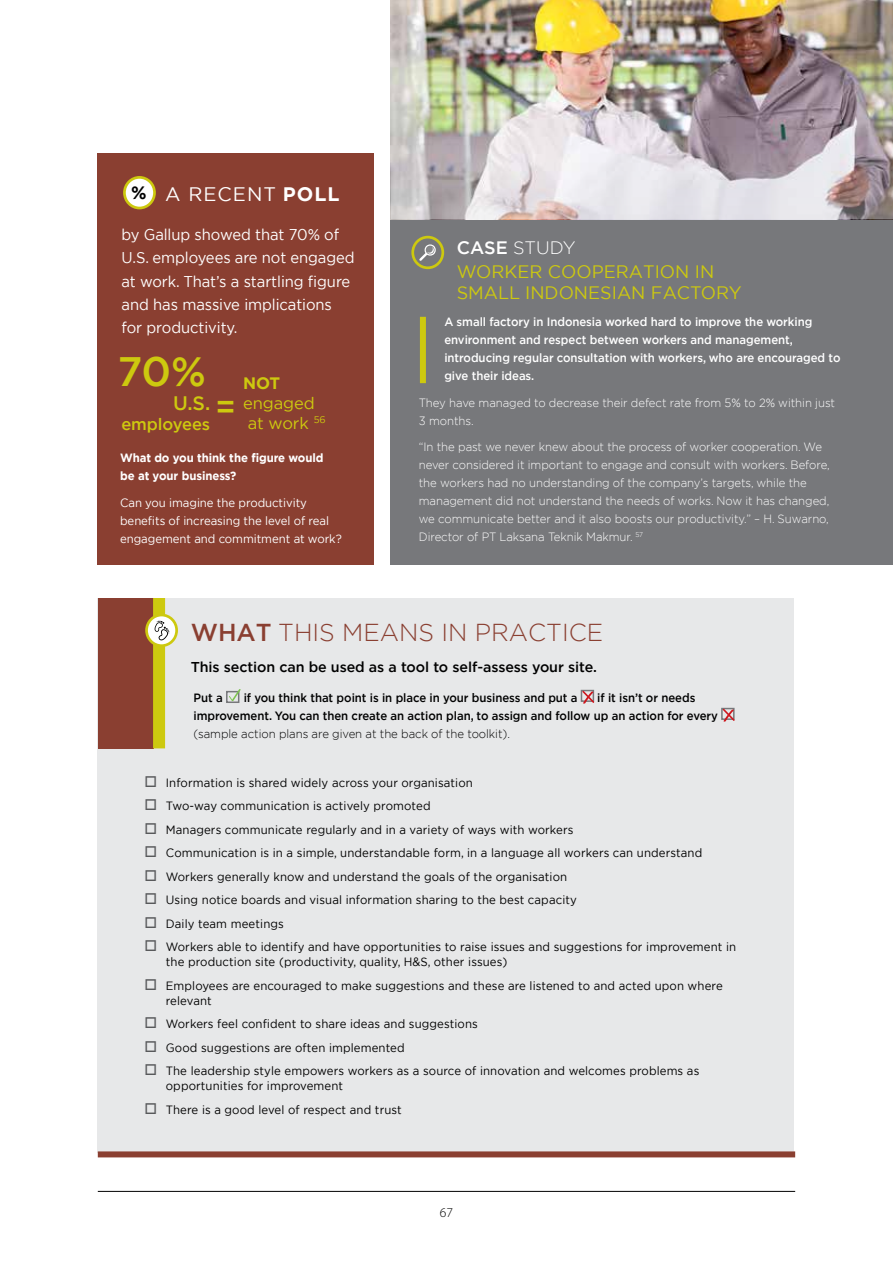
<style>
.page{position:relative;width:893px;height:1263px;background:#fff}
.page>*{position:absolute;margin:0;border:0;box-sizing:border-box;transform-origin:0 0}
.t1{font:500 41.1px "Gotham";color:#cdc90f}
.t2{font:500 32.25px "Gotham";color:#cdc90f}
.t3{font:300 24.45px "Gotham";color:#8a3f31}
.t4{font:19.5px "Gotham";letter-spacing:.05em;color:#fff}
.t5{font:500 19.5px "Gotham";color:#cdc90f}
.t6{font:18px/24.5px "Gotham";color:#cdc90f}
.t7{font:16.5px/19.8px "Gotham";letter-spacing:-.01em;color:#cdc90f}
.t8{font:500 16.5px "Gotham";color:#cdc90f}
.t9{font:700 16.5px "Gotham";color:#cdc90f}
.t10{font:15.6px/23.4px "Gotham";letter-spacing:-.005em;color:#fff;scale:.95 1}
.t11{font:500 14.25px "Gotham";letter-spacing:-.005em;color:#000}
.t12{font:300 13.5px "Myriad Pro";color:#000}
.t13{font:12px/15px "Gotham";letter-spacing:.01em;color:#000;scale:.95 1}
.t14{font:300 12px/18px "Gotham";letter-spacing:-.005em;color:#fff;scale:.95 1}
.t15{font:500 12px/18px "Gotham";letter-spacing:-.005em;color:#fff;scale:.95 1}
.t16{font:500 12px/18px "Gotham";letter-spacing:-.005em;color:#000;scale:.95 1}
.t17{font:12px/18px "Gotham";letter-spacing:-.005em;color:#fff;scale:.95 1}
.t18{font:300 12px "Gotham";color:#000;scale:.95 1}
.t19{font:700 12px/18px "Gotham";letter-spacing:-.005em;color:#fff;scale:.95 1}
.s1{font-weight:700;font-size:18px;color:#000}
.s2{font-weight:700}
.s3{font-weight:500;color:#fff}
.s4{font-weight:300;color:#fff}
.s5{font-weight:500}
.s6{color:#58595b}
</style>
<div class="page">
<hr style="left:98px;top:1191px;width:697px;height:1px;background:#000">
<div style="left:98px;top:598px;width:696px;height:555px;background:#e6e7e8"></div>
<div style="left:98px;top:1151px;width:697px;height:6px;background:#8a3f31"></div>
<div style="left:226px;top:691px;width:13px;height:12px;border:2px solid #77787b"></div>
<svg style="left:229px;top:689px;width:12px;height:12px"></svg>
<div style="left:581px;top:690px;width:13px;height:12px;border:2px solid #77787b"></div>
<svg style="left:582px;top:690px;width:13px;height:14px"></svg>
<div style="left:721px;top:708px;width:14px;height:12px;border:2px solid #77787b"></div>
<svg style="left:722px;top:708px;width:13px;height:14px"></svg>
<div style="left:98px;top:153px;width:276px;height:411px;background:#8a3f31"></div>
<div style="left:124px;top:177px;width:30px;height:31px;background:#fff;border-radius:50%"></div>
<div style="left:123px;top:176px;width:33px;height:33px;border:3px solid #cdc90f;border-radius:50%"></div>
<div style="left:391px;top:153px;width:502px;height:412px;background:#77787b"></div>
<img style="left:391px;top:0;width:502px;height:131px">
<div style="left:420px;top:317px;width:6px;height:66px;background:#cdc90f"></div>
<svg style="left:391px;top:131px;width:502px;height:88px;background:#cdc6cb"></svg>
<div style="left:411px;top:236px;width:33px;height:33px;border:3px solid #cdc90f;border-radius:50%"></div>
<svg style="left:419px;top:244px;width:17px;height:17px"></svg>
<div style="left:98px;top:598px;width:55px;height:150px;background:#8a3f31"></div>
<div style="left:153px;top:598px;width:12px;height:150px;background:#cdc90f"></div>
<svg style="left:147px;top:615px;width:30px;height:31px"></svg>
<div style="left:145px;top:614px;width:33px;height:33px;border:3px solid #cdc90f;border-radius:50%"></div>
<svg style="left:155px;top:621px;width:14px;height:20px"></svg>
<h3 class="t4" style="left:131px;top:181px;width:167px"><span class="s1">%</span> A recent <span class="s2">poll</span></h3>
<h3 class="t10" style="left:122px;top:222px;width:247px">by Gallup showed that 70% of<br>U.S. employees are not engaged at work. That’s a startling figure and has massive implications for productivity.</h3>
<h1 class="t1" style="left:118px;top:344px;width:90px">70%</h1>
<h3 class="t5" style="left:173px;top:390px;width:39px">U.S.</h3>
<h3 class="t8" style="left:121px;top:413px;width:90px">employees</h3>
<h3 class="t9" style="left:243px;top:372px;width:39px">NOT</h3>
<h3 class="t7" style="left:243px;top:393px;width:84px">engaged at work <sup>56</sup></h3>
<p class="t19" style="left:120px;top:449px;width:216px">What do you think the figure would be at your business?</p>
<p class="t17" style="left:120px;top:493px;width:235px">Can you imagine the productivity benefits of increasing the level of real engagement and commitment at work?</p>
<h2 class="t2" style="left:215px;top:385px;width:22px">=</h2>
<h3 class="t6" style="left:457px;top:235px;width:120px"><span class="s3">case</span> <span class="s4">study </span>worker coop</h3>
<h3 class="t6" style="left:604px;top:259px;width:38px">eratio</h3>
<h3 class="t6" style="left:457px;top:261px;width:259px;line-height:21px;text-indent:218px">n in small i ndonesian facto</h3>
<h3 class="t6" style="left:716px;top:280px;width:27px">ry</h3>
<p class="t15" style="left:444px;top:313px;width:418px">A small factory in Indonesia worked hard to improve the working environment and respect between workers and management, introducing regular consultation with workers, who are encouraged to give their ideas.</p>
<p class="t14" style="left:419px;top:393px;width:440px">They have managed to decrease their defect rate from 5% to 2% within just<br>3 months.</p>
<p class="t14" style="left:419px;top:438px;width:434px">“I n the past we never knew about the process of worker cooperation. We never considered it important to engage and consult with workers. Before, the workers had no understanding of the company’s targets, while the management did not understand the needs of works. Now it has changed, we communicate better and it also boosts our productivity.” – H. Suwarno, D irector of PT Laksana Teknik Makmur. <sup>57</sup></p>
<h3 class="t3" style="left:191px;top:617px;width:171px"><span class="s5">What</span> ThIS MEANS</h3>
<h3 class="t3" style="left:442px;top:617px;width:67px">IN PRACTICE</h3>
<p class="t11" style="left:191px;top:657px;width:408px">This section can be used as a tool to self-assess your site.</p>
<p class="t16" style="left:193px;top:688px;width:32px">Put a</p>
<p class="t16" style="left:244px;top:688px;width:353px">if you think that point is in place in your business and put a</p>
<p class="t16" style="left:193px;top:688px;width:554px;text-indent:404px">if it isn’t or needs improvement. You can then create an action plan, to assign and follow up an action for every</p>
<p class="t18" style="left:193px;top:726px;width:335px">(sample action plans are given at the back of the toolkit).</p>
<p class="t13" style="left:145px;top:774px;width:347px"><span class="s6">□</span> Information is shared widely across your organisation</p>
<p class="t13" style="left:145px;top:798px;width:303px"><span class="s6">□</span> Two-way communication is actively promoted</p>
<p class="t13" style="left:145px;top:821px;width:453px"><span class="s6">□</span> Managers communicate regularly and in a variety of ways with workers</p>
<p class="t13" style="left:145px;top:845px;width:589px"><span class="s6">□</span> Communication is in a simple, understandable form, in a language all workers can understand</p>
<p class="t13" style="left:145px;top:868px;width:446px"><span class="s6">□</span> Workers generally know and understand the goals of the organisation</p>
<p class="t13" style="left:145px;top:892px;width:457px"><span class="s6">□</span> Using notice boards and visual information sharing to the best capacity</p>
<p class="t13" style="left:145px;top:915px;width:148px"><span class="s6">□</span> Daily team meetings</p>
<p class="t13" style="left:166px;top:939px;width:602px;text-indent:-21px"><span class="s6">□</span> Workers able to identify and have opportunities to raise issues and suggestions for improvement in the production site (productivity, quality, H&amp;S, other issues)</p>
<p class="t13" style="left:166px;top:977px;width:588px;text-indent:-21px"><span class="s6">□</span> Employees are encouraged to make suggestions and these are listened to and acted upon where relevant</p>
<p class="t13" style="left:145px;top:1016px;width:352px"><span class="s6">□</span> Workers feel confident to share ideas and suggestions</p>
<p class="t13" style="left:145px;top:1039px;width:275px"><span class="s6">□</span> Good suggestions are often implemented</p>
<p class="t13" style="left:166px;top:1063px;width:563px;text-indent:-21px"><span class="s6">□</span> The leadership style empowers workers as a source of innovation and welcomes problems as opportunities for improvement</p>
<p class="t13" style="left:145px;top:1101px;width:272px"><span class="s6">□</span> There is a good level of respect and trust</p>
<p class="t12" style="left:440px;top:1205px;width:15px">67</p>
</div>
